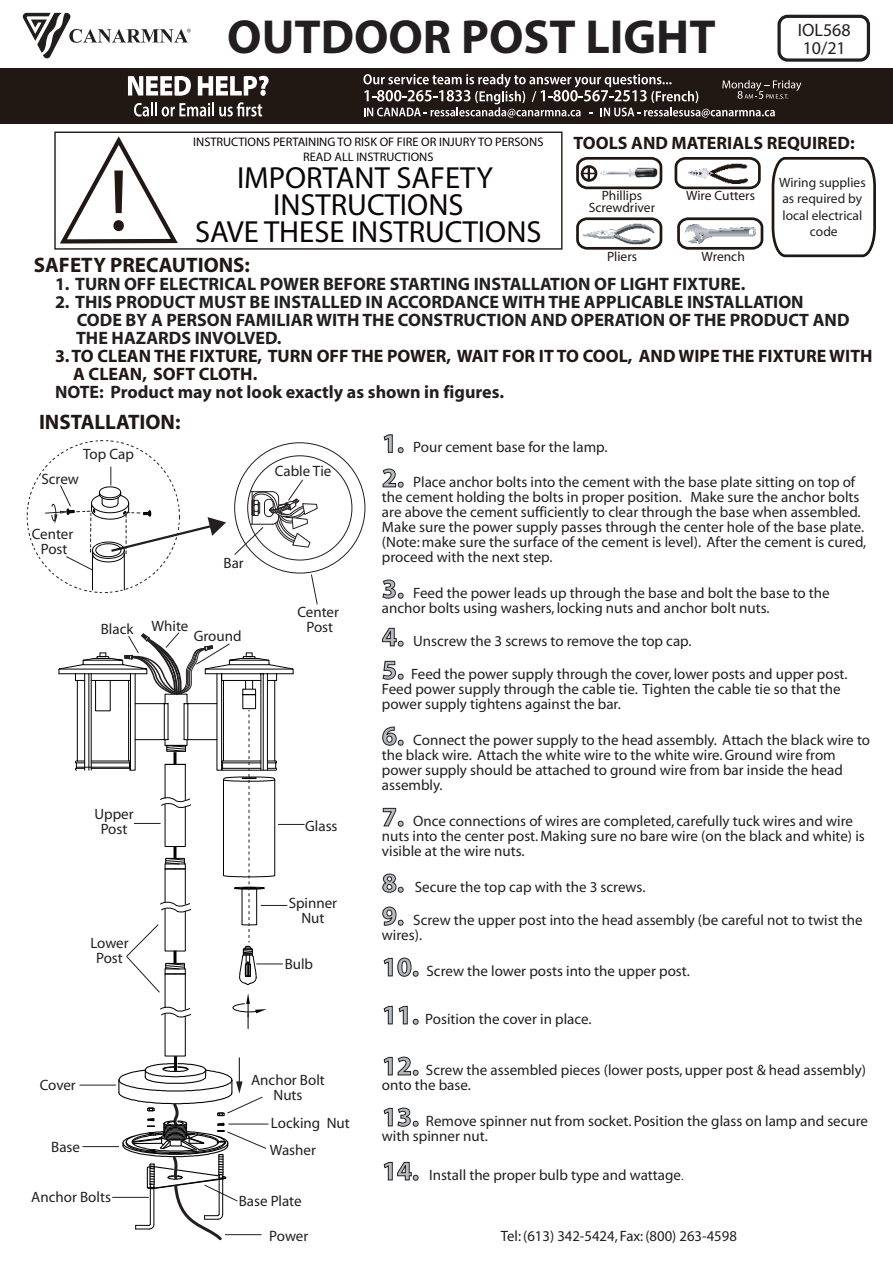
<style>
.page{position:relative;width:893px;height:1263px;background:#fff}
.page>*{position:absolute;margin:0;border:0;box-sizing:border-box;transform-origin:0 0}
.t1{font:88.5px "Myriad";color:#211814}
.t2{font:700 48px "Myriad";color:#231f20}
.t3{font:30.6px/27px "Myriad";color:#0b0607;text-align:center}
.t4{font:700 21px "Myriad";color:#211814}
.t5{font:700 18px/18px "Myriad";color:#231f20}
.t6{font:700 18px/18px "Myriad";color:#221713}
.t7{font:700 18px "Myriad";color:#211814}
.t8{font:18px/18px "Myriad";color:#231f20}
.t9{font:15px/15px "Myriad";color:#231f20}
.t10{font:13.5px/16.2px "Myriad";color:#211e1e;text-align:center}
.t11{font:13.5px/12px "Myriad";color:#211814;text-align:center}
.t12{font:12.45px/14.5px "Myriad";color:#0b0607;text-align:center}
.s1{font-weight:700;font-size:27px;color:#b4bac1}
.s2{font-family:"Adobe Song Std";font-weight:300}
</style>
<div class="page">
<svg style="left:383px;top:434px;width:20px;height:19px"></svg>
<svg style="left:382px;top:468px;width:21px;height:20px"></svg>
<svg style="left:382px;top:579px;width:21px;height:20px"></svg>
<svg style="left:382px;top:627px;width:21px;height:20px"></svg>
<svg style="left:382px;top:660px;width:21px;height:20px"></svg>
<svg style="left:382px;top:726px;width:21px;height:20px"></svg>
<svg style="left:382px;top:807px;width:21px;height:20px"></svg>
<svg style="left:382px;top:873px;width:21px;height:20px"></svg>
<svg style="left:382px;top:906px;width:21px;height:20px"></svg>
<svg style="left:383px;top:957px;width:35px;height:20px"></svg>
<svg style="left:383px;top:1005px;width:35px;height:20px"></svg>
<svg style="left:383px;top:1056px;width:35px;height:20px"></svg>
<svg style="left:383px;top:1107px;width:35px;height:20px"></svg>
<svg style="left:383px;top:1161px;width:35px;height:20px"></svg>
<div style="left:777px;top:15px;width:93px;height:47px;border:3px solid #231f20;border-radius:8px"></div>
<svg style="left:576px;top:217px;width:87px;height:33px"></svg>
<svg style="left:576px;top:157px;width:87px;height:33px"></svg>
<svg style="left:60px;top:136px;width:118px;height:108px"></svg>
<div style="left:54px;top:132px;width:508px;height:118px;border:1px solid #211814"></div>
<svg style="left:674px;top:157px;width:202px;height:101px"></svg>
<svg style="left:23px;top:13px;width:168px;height:45px"></svg>
<div style="left:0;top:68px;width:893px;height:55px;background:#211814"></div>
<svg style="left:128px;top:76px;width:63px;height:20px"></svg>
<svg style="left:198px;top:76px;width:71px;height:20px"></svg>
<svg style="left:134px;top:102px;width:128px;height:15px"></svg>
<svg style="left:363px;top:74px;width:438px;height:44px"></svg>
<svg style="left:45px;top:467px;width:273px;height:774px"></svg>
<h2 class="t2" style="left:227px;top:13px;width:490px">OUTDOOR POST LIGHT</h2>
<p class="t8" style="left:798px;top:21px;width:54px">IOL568<br>10/21</p>
<p class="t7" style="left:573px;top:134px;width:283px">TOOLS AND MATERIALS REQUIRED:</p>
<p class="t12" style="left:193px;top:135px;width:352px">INSTRUCTIONS PERTAINING TO RISK OF FIRE OR INJURY TO PERSONS<br>READ ALL INSTRUCTIONS</p>
<h3 class="t3" style="left:195px;top:165px;width:348px">IMPORTANT SAFETY<br>INSTRUCTIONS<br>SAVE THESE INSTRUCTIONS</h3>
<p class="t10" style="left:779px;top:175px;width:88px">Wiring supplies as required by local electrical code</p>
<h1 class="t1" style="left:108px;top:157px;width:22px">!</h1>
<p class="t11" style="left:589px;top:190px;width:68px">Phillips<br>Screwdriver</p>
<p class="t11" style="left:686px;top:190px;width:71px">Wire Cutters</p>
<p class="t11" style="left:607px;top:250px;width:31px">Pliers</p>
<p class="t11" style="left:701px;top:250px;width:45px">Wrench</p>
<h3 class="t4" style="left:34px;top:254px;width:218px">SAFETY PRECAUTIONS:</h3>
<p class="t5" style="left:55px;top:275px;width:692px">1. TURN OFF ELECTRICAL POWER BEFORE STARTING INSTALLATION OF LIGHT FIXTURE.</p>
<p class="t5" style="left:76px;top:293px;width:775px;text-indent:-21px">2. THIS PRODUCT MUST BE INSTALLED IN ACCORDANCE WITH THE APPLICABLE INSTALLATION<br>CODE BY A PERSON FAMILIAR WITH THE CONSTRUCTION AND OPERATION OF THE PRODUCT AND<br>THE HAZARDS INVOLVED.</p>
<p class="t6" style="left:73px;top:347px;width:801px;text-indent:-18px">3. TO CLEAN THE FIXTURE, TURN OFF THE POWER, WAIT FOR IT TO COOL, AND WIPE THE FIXTURE WITH<br>A CLEAN, SOFT CLOTH.</p>
<p class="t5" style="left:55px;top:383px;width:451px">NOTE: Product may not look exactly as shown in figures.</p>
<h3 class="t4" style="left:39px;top:412px;width:143px">INSTALLATION:</h3>
<p class="t9" style="left:83px;top:447px;width:52px">Top Cap</p>
<p class="t9" style="left:41px;top:471px;width:39px">Screw</p>
<p class="t9" style="left:32px;top:527px;width:43px;text-align:center">Center<br>Post</p>
<p class="t9" style="left:224px;top:555px;width:22px">Bar</p>
<p class="t9" style="left:101px;top:620px;width:89px">Black White</p>
<p class="t9" style="left:194px;top:629px;width:49px">Ground</p>
<p class="t9" style="left:275px;top:464px;width:58px">Cable Tie</p>
<p class="t9" style="left:297px;top:604px;width:43px;text-align:center">Center<br>Post</p>
<p class="t9" style="left:94px;top:806px;width:41px;text-align:center">Upper<br>Post</p>
<p class="t9" style="left:90px;top:936px;width:40px;text-align:center">Lower<br>Post</p>
<p class="t9" style="left:305px;top:818px;width:34px">Glass</p>
<p class="t9" style="left:289px;top:896px;width:50px;text-align:center">Spinner<br>Nut</p>
<p class="t9" style="left:285px;top:956px;width:30px">Bulb</p>
<p class="t9" style="left:40px;top:1078px;width:38px">Cover</p>
<p class="t9" style="left:251px;top:1073px;width:75px;text-align:center">Anchor Bolt<br>Nuts</p>
<p class="t9" style="left:271px;top:1115px;width:80px">Locking Nut</p>
<p class="t9" style="left:51px;top:1140px;width:30px">Base</p>
<p class="t9" style="left:270px;top:1142px;width:48px">Washer</p>
<p class="t9" style="left:31px;top:1190px;width:81px">Anchor Bolts</p>
<p class="t9" style="left:239px;top:1194px;width:65px">Base Plate</p>
<p class="t9" style="left:269px;top:1228px;width:41px">Power</p>
<p class="t9" style="left:382px;top:440px;width:227px"><span class="s1">1.</span> Pour cement base for the lamp.</p>
<p class="t9" style="left:382px;top:475px;width:486px"><span class="s1">2.</span> Place anchor bolts into the cement with the base plate sitting on top of the cement holding the bolts in proper position. Make sure the anchor bolts are above the cement sufficiently to clear through the base when assembled.<br>Make sure the power supply passes through the center hole of the base plate. (Note: make sure the surface of the cement is level). After the cement is cured, proceed with the next step.</p>
<p class="t9" style="left:382px;top:586px;width:449px"><span class="s1">3.</span> Feed the power leads up through the base and bolt the base to the anchor bolts using washers, locking nuts and anchor bolt nuts.</p>
<p class="t9" style="left:382px;top:634px;width:311px"><span class="s1">4.</span> Unscrew the 3 screws to remove the top cap.</p>
<p class="t9" style="left:382px;top:667px;width:467px"><span class="s1">5.</span> Feed the power supply through the cover, lower posts and upper post.<br>Feed power supply through the cable tie. Tighten the cable tie so that the power supply tightens against the bar.</p>
<p class="t9" style="left:382px;top:733px;width:490px"><span class="s1">6.</span> Connect the power supply to the head assembly. Attach the black wire to the black wire. Attach the white wire to the white wire. Ground wire from power supply should be attached to ground wire from bar inside the head assembly.</p>
<p class="t9" style="left:382px;top:814px;width:484px"><span class="s1">7.</span> Once connections of wires are completed, carefully tuck wires and wire nuts into the center post. Making sure no bare wire (on the black and white) is visible at the wire nuts.</p>
<p class="t9" style="left:382px;top:880px;width:265px"><span class="s1">8.</span> Secure the top cap with the 3 screws.</p>
<p class="t9" style="left:382px;top:913px;width:482px"><span class="s1">9.</span> Screw the upper post into the head assembly (be careful not to twist the wires).</p>
<p class="t9" style="left:382px;top:964px;width:310px"><span class="s1">10.</span> Screw the lower posts into the upper post.</p>
<p class="t9" style="left:382px;top:1012px;width:211px"><span class="s1">11.</span> Position the cover in place.</p>
<p class="t9" style="left:382px;top:1063px;width:486px"><span class="s1">12.</span> Screw the assembled pieces (lower posts, upper post &amp; head assembly) onto the base.</p>
<p class="t9" style="left:382px;top:1114px;width:488px"><span class="s1">13.</span> Remove spinner nut from socket. Position the glass on lamp and secure with spinner nut.</p>
<p class="t9" style="left:382px;top:1168px;width:304px"><span class="s1">14.</span> Install the proper bulb type and wattage<span class="s2">.</span></p>
<p class="t9" style="left:501px;top:1229px;width:237px">Tel: (613) 342-5424, Fax: (800) 263-4598</p>
</div>
